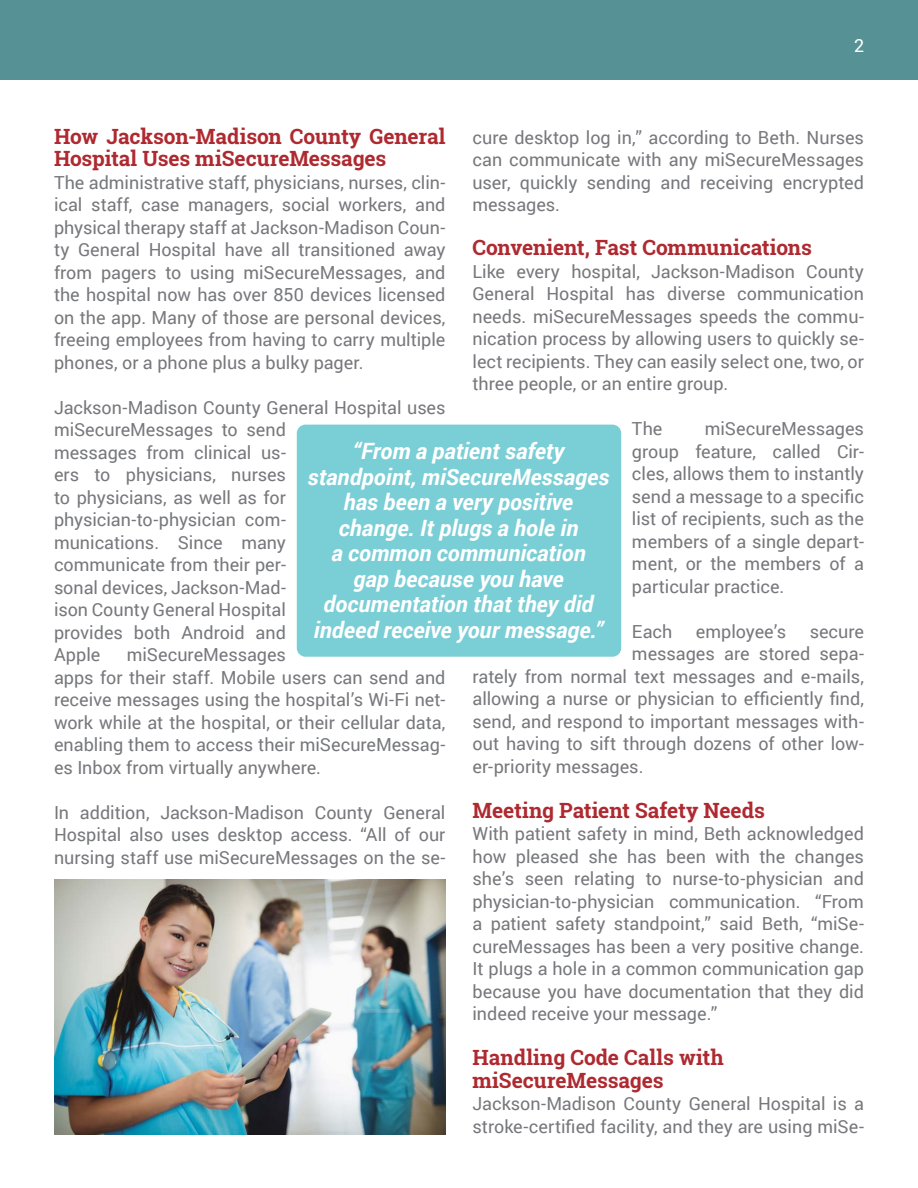
<style>
.page{position:relative;width:918px;height:1188px;background:#fff}
.page>*{position:absolute;margin:0;border:0;box-sizing:border-box;transform-origin:0 0}
.t1{font:italic 700 22.5px/25.5px "Roboto";color:#fff;text-align:center}
.t2{font:700 21px/22.5px "Roboto Slab";letter-spacing:-.005em;color:#ae2a30}
.t3{font:18px/22.5px "Roboto";color:#77787c;text-align:justify}
.t4{font:18px "Roboto Slab";color:#fff}
</style>
<div class="page">
<div style="left:297px;top:425px;width:324px;height:232px;background:#7aced6;border-radius:9px"></div>
<div style="left:0;top:0;width:918px;height:80px;background:#569196"></div>
<img style="left:54px;top:879px;width:392px;height:256px">
<p class="t4" style="left:854px;top:33px;width:12px">2</p>
<p class="t2" style="left:54px;top:125px;width:393px">How Jackson-Madison County General<br>Hospital Uses miSecureMessages</p>
<p class="t3" style="left:54px;top:170px;width:393px">The administrative staff, physicians, nurses, clin&shy;ical staff, case managers, social workers, and physical therapy staff at Jackson-Madison Coun&shy;ty General Hospital have all transitioned away from pagers to using miSecureMessages, and the hospital now has over 850 devices licensed on the app. Many of those are personal devices, freeing employees from having to carry multiple phones, or a phone plus a bulky pager.</p>
<p class="t3" style="left:54px;top:395px;width:393px;text-align:left">Jackson-Madison County General Hospital uses miSecureMessages to send<br>messages from clinical us-<br>ers to physicians, nurses<br>to physicians, as well as for physician-to-physician com-<br>munications. Since many<br>communicate from their per-<br>sonal devices, Jackson-Mad-<br>ison County General Hospital<br>provides both Android and<br>Apple</p>
<p class="t3" style="left:472px;top:125px;width:393px">cure desktop log in,” according to Beth. Nurses can communicate with any miSecureMessages user, quickly sending and receiving encrypted messages.</p>
<p class="t2" style="left:472px;top:236px;width:341px">Convenient, Fast Communications</p>
<p class="t3" style="left:472px;top:260px;width:393px">Like every hospital, Jackson-Madison County General Hospital has diverse communication needs. miSecureMessages speeds the commu&shy;nication process by allowing users to quickly se&shy;lect recipients. They can easily select one, two, or three people, or an entire group.</p>
<p class="t3" style="left:632px;top:417px;width:32px">The</p>
<p class="t3" style="left:632px;top:417px;width:234px;text-indent:73px">miSecureMessages group feature, called Cir&shy;cles, allows them to instantly send a message to a specific list of recipients, such as the members of a single depart&shy;ment, or the members of a particular practice.</p>
<p class="t3" style="left:632px;top:620px;width:42px">Each</p>
<p class="t3" style="left:696px;top:620px;width:92px">employee’s</p>
<p class="t3" style="left:810px;top:620px;width:56px">secure</p>
<p class="t3" style="left:632px;top:642px;width:234px">messages are stored sepa-</p>
<p class="t3" style="left:472px;top:665px;width:393px">rately from normal text messages and e-mails,</p>
<p class="t3" style="left:472px;top:687px;width:393px">allowing a nurse or physician to efficiently find,</p>
<p class="t3" style="left:472px;top:710px;width:393px">send, and respond to important messages with-</p>
<p class="t3" style="left:472px;top:732px;width:393px">out having to sift through dozens of other low-</p>
<p class="t3" style="left:472px;top:755px;width:172px">er-priority messages.</p>
<p class="t2" style="left:472px;top:799px;width:294px">Meeting Patient Safety Needs</p>
<p class="t3" style="left:472px;top:822px;width:393px">With patient safety in mind, Beth acknowledged how pleased she has been with the changes she’s seen relating to nurse-to-physician and physician-to-physician communication. “From a patient safety standpoint,” said Beth, “miSe&shy;cureMessages has been a very positive change.<br>It plugs a hole in a common communication gap because you have documentation that they did indeed receive your message.”</p>
<p class="t2" style="left:472px;top:1046px;width:253px">Handling Code Calls with miSecureMessages</p>
<p class="t3" style="left:472px;top:1092px;width:393px">Jackson-Madison County General Hospital is a stroke-certified facility, and they are using miSe-</p>
<p class="t1" style="left:308px;top:438px;width:303px">“From a patient safety standpoint, miSecureMessages has been a very positive change. It plugs a hole in<br>a common communication<br>gap because you have documentation that they did indeed receive your message.”</p>
<p class="t3" style="left:54px;top:643px;width:393px;text-align:left;text-indent:73px">miSecureMessages<br>apps for their staff. Mobile users can send and receive messages using the hospital’s Wi-Fi net&shy;work while at the hospital, or their cellular data, enabling them to access their miSecureMessag&shy;es Inbox from virtually anywhere.</p>
<p class="t3" style="left:54px;top:800px;width:393px">In addition, Jackson-Madison County General Hospital also uses desktop access. “All of our nursing staff use miSecureMessages on the se-</p>
</div>
